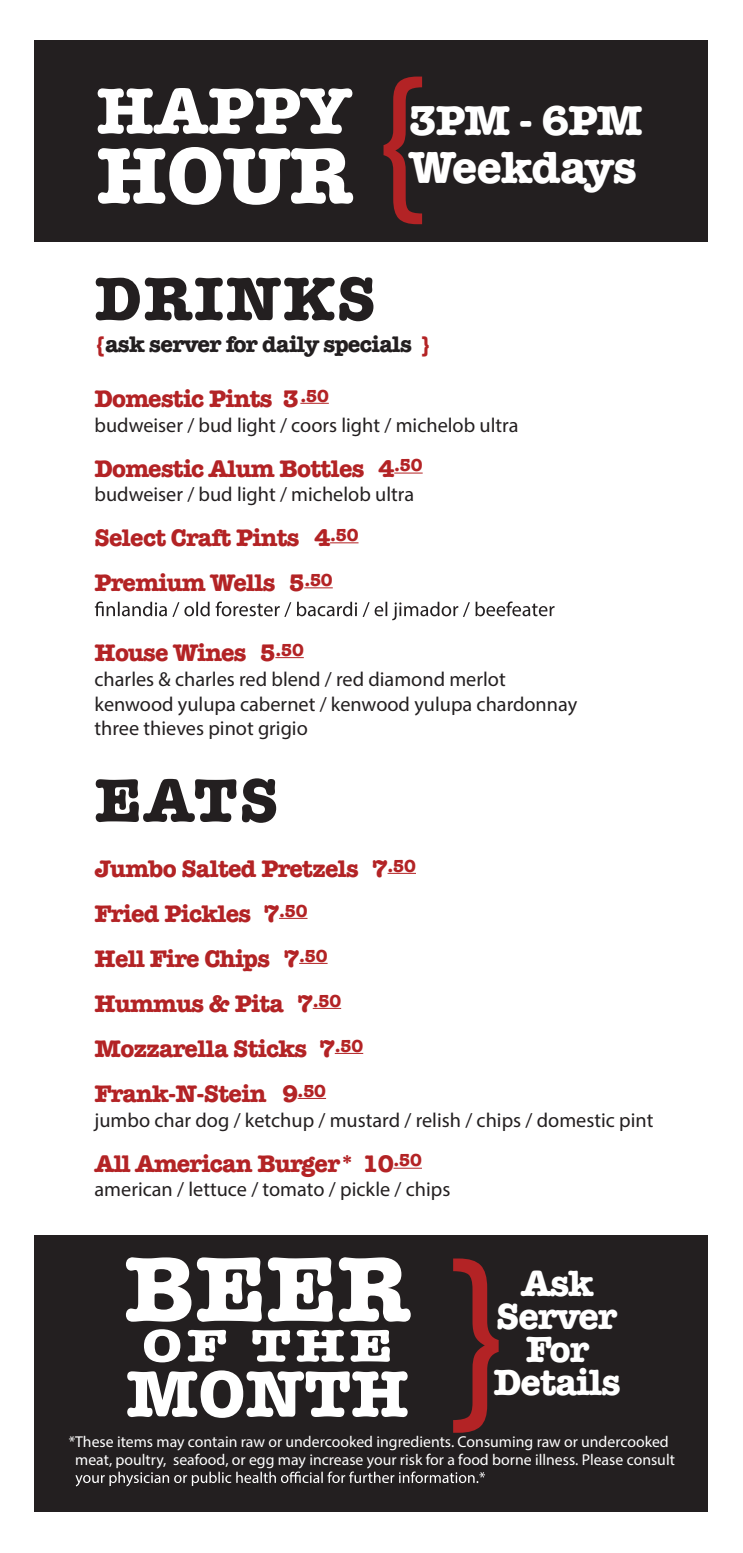
<style>
.page{position:relative;width:743px;height:1553px;background:#fff}
.page>*{position:absolute;margin:0;border:0;box-sizing:border-box;transform-origin:0 0}
.t1{font:201.15px "American Typewriter";color:#b32325}
.t2{font:700 95.17px "American Typewriter";color:#fff}
.t3{font:700 82.12px "American Typewriter";color:#fff}
.t4{font:700 67.5px "American Typewriter";color:#fff}
.t5{font:700 67.27px "American Typewriter";color:#fff}
.t6{font:700 63.23px "American Typewriter";letter-spacing:.03em;color:#231f20}
.t7{font:700 47.25px "American Typewriter";color:#fff;scale:1.22 1}
.t8{font:700 46.35px "American Typewriter";letter-spacing:-.02em;color:#fff}
.t9{font:700 42.98px "American Typewriter";letter-spacing:-.03em;color:#fff}
.t10{font:700 37.57px/33.1px "American Typewriter";letter-spacing:-.03em;color:#fff;text-align:center}
.t11{font:700 24.75px/45px "American Typewriter";letter-spacing:-.03em;color:#b32325}
.t12{font:700 23.18px "American Typewriter";letter-spacing:-.03em;color:#231f20}
.t13{font:20.25px/24.8px "Myriad Pro";color:#231f20}
.t14{font:15.75px/18px "Myriad Pro";color:#fff;text-align:center}
.s1{font-weight:400;font-size:170.55px;color:#b32325}
.s2{color:#b32325}
</style>
<div class="page">
<svg style="left:300px;top:403px;width:29px;height:1px"></svg>
<svg style="left:394px;top:472px;width:28px;height:1px"></svg>
<svg style="left:330px;top:542px;width:28px;height:1px"></svg>
<svg style="left:304px;top:587px;width:29px;height:1px"></svg>
<svg style="left:275px;top:657px;width:29px;height:1px"></svg>
<svg style="left:387px;top:873px;width:29px;height:1px"></svg>
<svg style="left:279px;top:918px;width:28px;height:1px"></svg>
<svg style="left:299px;top:963px;width:28px;height:1px"></svg>
<svg style="left:313px;top:1008px;width:28px;height:1px"></svg>
<svg style="left:335px;top:1053px;width:28px;height:1px"></svg>
<svg style="left:297px;top:1098px;width:29px;height:1px"></svg>
<svg style="left:393px;top:1167px;width:29px;height:1px"></svg>
<svg style="left:95px;top:601px;width:459px;height:19px"></svg>
<div style="left:34px;top:41px;width:673px;height:201px;background:#231f20"></div>
<div style="left:34px;top:1236px;width:673px;height:275px;background:#231f20"></div>
<svg style="left:75px;top:1471px;width:410px;height:15px"></svg>
<h3 class="t3" style="left:96px;top:105px;width:349px">HOUR<span class="s1">{</span></h3>
<h3 class="t5" style="left:96px;top:53px;width:256px">HAPPY</h3>
<h3 class="t9" style="left:408px;top:84px;width:236px">3PM - 6PM</h3>
<h3 class="t8" style="left:408px;top:128px;width:229px">Weekdays</h3>
<h3 class="t6" style="left:94px;top:244px;width:283px">DRINKS</h3>
<p class="t12" style="left:94px;top:324px;width:338px"><span class="s2">{</span>ask server for daily specials <span class="s2">}</span></p>
<p class="t11" style="left:94px;top:375px;width:236px">Domestic Pints 3<sup>.50</sup></p>
<p class="t13" style="left:94px;top:412px;width:425px">budweiser / bud light / coors light / michelob ultra</p>
<p class="t11" style="left:94px;top:444px;width:329px">Domestic Alum Bottles 4<sup>.50</sup></p>
<p class="t13" style="left:94px;top:482px;width:321px">budweiser / bud light / michelob ultra</p>
<p class="t11" style="left:94px;top:514px;width:265px">Select Craft Pints 4<sup>.50<br></sup>Premium Wells 5<sup>.50</sup></p>
<p class="t11" style="left:94px;top:629px;width:211px">House Wines 5<sup>.50</sup></p>
<p class="t13" style="left:94px;top:666px;width:484px">charles &amp; charles red blend / red diamond merlot kenwood yulupa cabernet / kenwood yulupa chardonnay three thieves pinot grigio</p>
<h3 class="t6" style="left:94px;top:746px;width:185px">EATS</h3>
<p class="t11" style="left:94px;top:845px;width:323px">Jumbo Salted Pretzels 7<sup>.50<br></sup>Fried Pickles 7<sup>.50<br></sup>Hell Fire Chips 7<sup>.50<br></sup>Hummus &amp; Pita 7<sup>.50<br></sup>Mozzarella Sticks 7<sup>.50<br></sup>Frank-N-Stein 9<sup>.50</sup></p>
<p class="t13" style="left:94px;top:1107px;width:560px">jumbo char dog / ketchup / mustard / relish / chips / domestic pint</p>
<p class="t11" style="left:94px;top:1139px;width:329px">All American Burger* 10<sup>.50</sup></p>
<p class="t13" style="left:94px;top:1177px;width:357px">american / lettuce / tomato / pickle / chips</p>
<h2 class="t2" style="left:124px;top:1207px;width:287px">BEER</h2>
<h3 class="t7" style="left:142px;top:1304px;width:207px">OF THE</h3>
<h3 class="t4" style="left:126px;top:1335px;width:284px">MONTH</h3>
<h1 class="t1" style="left:425px;top:1174px;width:102px">}</h1>
<h3 class="t10" style="left:493px;top:1265px;width:129px">Ask<br>Server<br>For<br>Details</h3>
<p class="t14" style="left:69px;top:1432px;width:607px">*These items may contain raw or undercooked ingredients. Consuming raw or undercooked meat, poultry, seafood, or egg may increase your risk for a food borne illness. Please consult</p>
</div>
